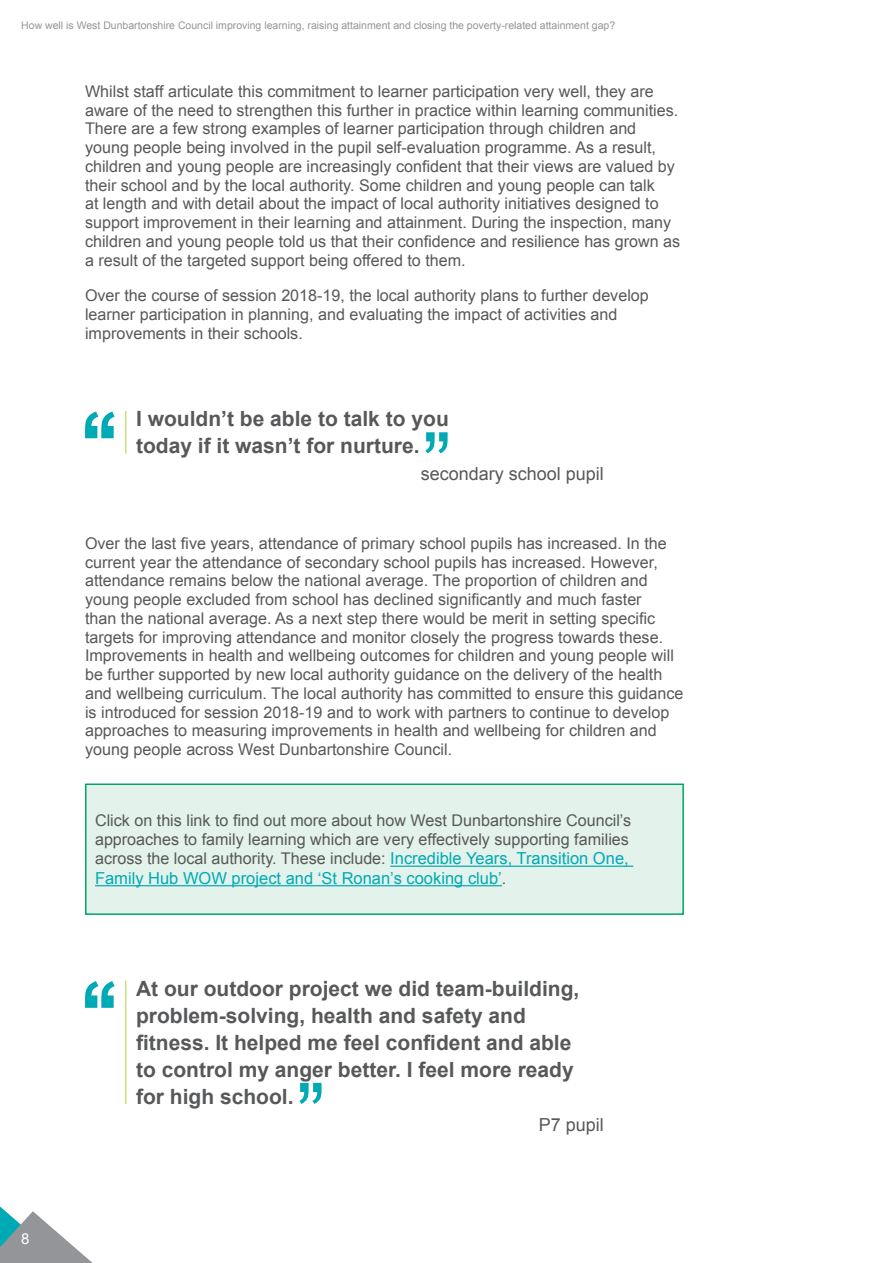
<style>
.page{position:relative;width:893px;height:1263px;background:#fff}
.page>*{position:absolute;margin:0;border:0;box-sizing:border-box;transform-origin:0 0}
.pull_quote{font:700 21px/27px "Arial";color:#57585a}
.pull_quote-2{font:18px "Arial";color:#57585a}
.text{font:16.5px "Arial";color:#00aab5}
.text-2{font:16.2px/18.8px "Arial";color:#57585a}
.t1{font:15px "Arial";color:#fff}
.t2{font:10.5px "Arial";color:#939598}
.s1{font-size:16.5px;color:#00aab5}
.s2{font-size:16.2px;color:#57585a}
</style>
<div class="page">
<svg style="left:0;top:1206px;width:93px;height:57px"></svg>
<svg style="left:85px;top:412px;width:30px;height:26px"></svg>
<hr style="left:125px;top:411px;width:1px;height:43px;background:#b3d234">
<svg style="left:425px;top:432px;width:23px;height:21px"></svg>
<svg style="left:85px;top:981px;width:30px;height:27px"></svg>
<hr style="left:125px;top:981px;width:1px;height:123px;background:#b3d234">
<svg style="left:299px;top:1083px;width:23px;height:21px"></svg>
<div style="left:86px;top:784px;width:597px;height:130px;background:#e3f2ea"></div>
<hr style="left:390px;top:866px;width:243px;height:1px;background:#00aab5">
<hr style="left:95px;top:885px;width:407px;height:1px;background:#00aab5">
<div style="left:85px;top:783px;width:599px;height:132px;border:2px solid #00a665"></div>
<p class="t2" style="left:21px;top:18px;width:595px">How well is West Dunbartonshire Council improving learning, raising attainment and closing the poverty-related attainment gap?</p>
<p class="text-2" style="left:85px;top:82px;width:597px">Whilst staff articulate this commitment to learner participation very well, they are aware of the need to strengthen this further in practice within learning communities.<br>There are a few strong examples of learner participation through children and young people being involved in the pupil self-evaluation programme. As a result, children and young people are increasingly confident that their views are valued by their school and by the local authority. Some children and young people can talk<br>at length and with detail about the impact of local authority initiatives designed to support improvement in their learning and attainment. During the inspection, many children and young people told us that their confidence and resilience has grown as a result of the targeted support being offered to them.</p>
<p class="text-2" style="left:85px;top:286px;width:565px">Over the course of session 2018-19, the local authority plans to further develop learner participation in planning, and evaluating the impact of activities and improvements in their schools.</p>
<p class="pull_quote" style="left:136px;top:406px;width:314px">I wouldn’t be able to talk to you today if it wasn’t for nurture.</p>
<p class="pull_quote-2" style="left:421px;top:462px;width:185px">secondary school pupil</p>
<p class="text-2" style="left:85px;top:534px;width:600px">Over the last five years, attendance of primary school pupils has increased. In the current year the attendance of secondary school pupils has increased. However, attendance remains below the national average. The proportion of children and young people excluded from school has declined significantly and much faster<br>than the national average. As a next step there would be merit in setting specific targets for improving attendance and monitor closely the progress towards these.<br>Improvements in health and wellbeing outcomes for children and young people will be further supported by new local authority guidance on the delivery of the health and wellbeing curriculum. The local authority has committed to ensure this guidance is introduced for session 2018-19 and to work with partners to continue to develop approaches to measuring improvements in health and wellbeing for children and young people across West Dunbartonshire Council.</p>
<p class="text-2" style="left:95px;top:811px;width:538px;line-height:19.2px">Click on this link to find out more about how West Dunbartonshire Council’s approaches to family learning which are very effectively supporting families across the local authority. These include: <span class="s1">Incredible Years, Transition One,</span></p>
<p class="text" style="left:95px;top:867px;width:413px">Family Hub WOW project and ‘St Ronan’s cooking club’<span class="s2">.</span></p>
<p class="t1" style="left:21px;top:1229px;width:10px">8</p>
<p class="pull_quote" style="left:136px;top:976px;width:445px">At our outdoor project we did team-building, problem-solving, health and safety and fitness. It helped me feel confident and able to control my anger better. I feel more ready for high school.</p>
<p class="pull_quote-2" style="left:539px;top:1113px;width:67px">P7 pupil</p>
</div>
